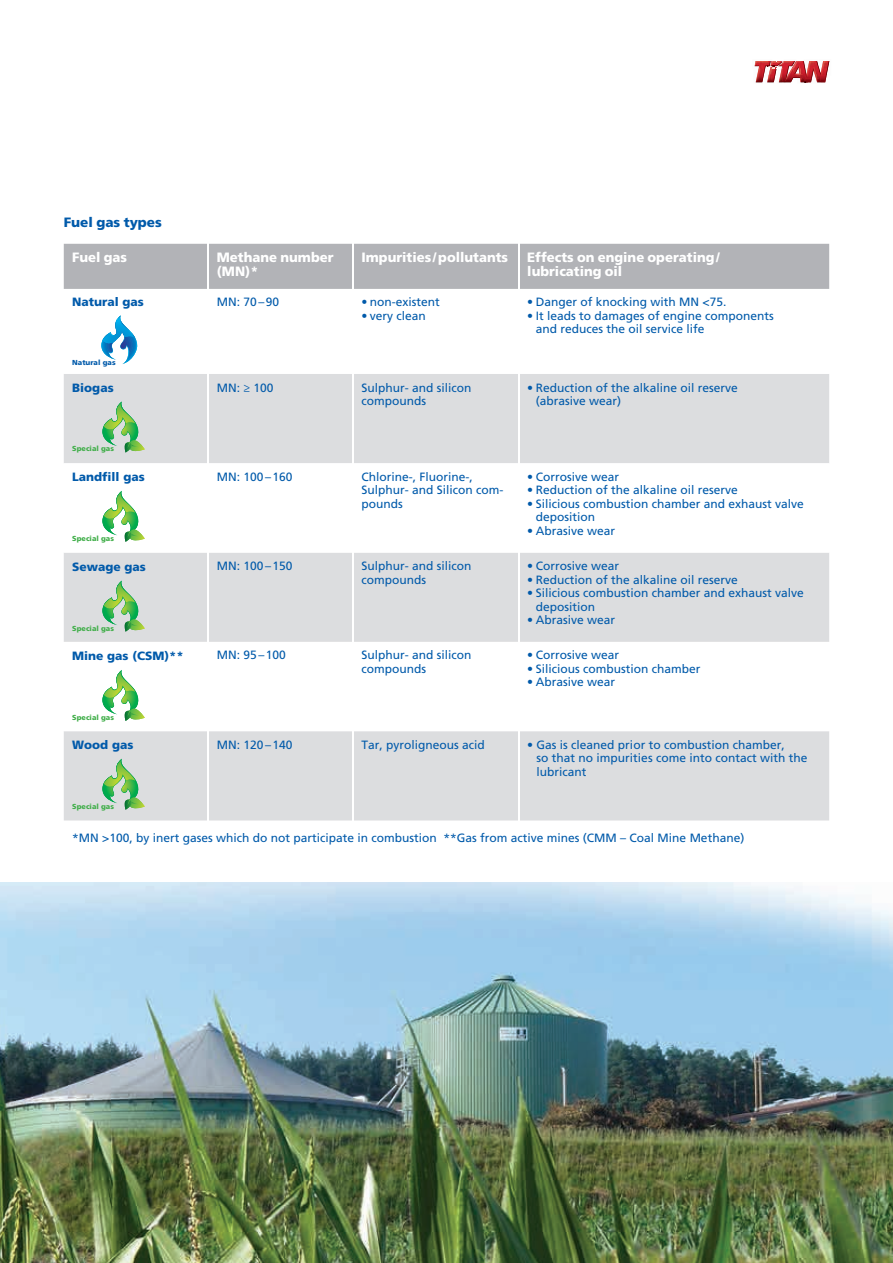
<style>
.page{position:relative;width:893px;height:1263px;background:#fff}
.page>*{position:absolute;margin:0;border:0;box-sizing:border-box;transform-origin:0 0}
.t1{font:900 13.5px/13.5px "Frutiger LT Std";color:#fff}
.t2{font:900 13.5px "Frutiger LT Std";color:#015aaa}
.t3{font:12px/13.5px "Frutiger LT Std";color:#015aaa}
.t4{font:900 12px "Frutiger LT Std";color:#015aaa}
.t5{font:900 12px "Frutiger";color:#015aaa}
.t6{font:900 7.2px "Frutiger LT Std";color:#40ae49}
.t7{font:900 7.2px "Frutiger LT Std";color:#015aaa}
</style>
<div class="page">
<img style="left:0;top:882px;width:893px;height:381px">
<svg style="left:754px;top:61px;width:75px;height:22px"></svg>
<div style="left:64px;top:244px;width:765px;height:45px;background:#b2b3b7"></div>
<div style="left:64px;top:374px;width:765px;height:446px;background:#dcdddf"></div>
<svg style="left:64px;top:463px;width:765px;height:268px"></svg>
<hr style="left:208px;top:244px;width:1px;height:45px;background:#fff">
<hr style="left:352px;top:244px;width:2px;height:45px;background:#fff">
<hr style="left:518px;top:244px;width:1px;height:45px;background:#fff">
<hr style="left:208px;top:374px;width:1px;height:89px;background:#fff">
<hr style="left:352px;top:374px;width:2px;height:89px;background:#fff">
<hr style="left:518px;top:374px;width:1px;height:89px;background:#fff">
<hr style="left:208px;top:463px;width:1px;height:90px;background:#fff">
<hr style="left:352px;top:463px;width:2px;height:90px;background:#fff">
<hr style="left:518px;top:463px;width:1px;height:90px;background:#fff">
<hr style="left:208px;top:553px;width:1px;height:89px;background:#fff">
<hr style="left:352px;top:553px;width:2px;height:89px;background:#fff">
<hr style="left:518px;top:553px;width:1px;height:89px;background:#fff">
<hr style="left:208px;top:642px;width:1px;height:89px;background:#fff">
<hr style="left:352px;top:642px;width:2px;height:89px;background:#fff">
<hr style="left:518px;top:642px;width:1px;height:89px;background:#fff">
<hr style="left:208px;top:731px;width:1px;height:89px;background:#fff">
<hr style="left:352px;top:731px;width:2px;height:89px;background:#fff">
<hr style="left:518px;top:731px;width:1px;height:89px;background:#fff">
<svg style="left:101px;top:315px;width:37px;height:49px"></svg>
<svg style="left:102px;top:401px;width:43px;height:51px;background:#a7cea4"></svg>
<svg style="left:102px;top:491px;width:43px;height:51px"></svg>
<svg style="left:102px;top:580px;width:43px;height:52px;background:#a8cea5"></svg>
<svg style="left:102px;top:670px;width:43px;height:51px"></svg>
<svg style="left:102px;top:759px;width:43px;height:51px;background:#a7cea3"></svg>
<p class="t2" style="left:64px;top:214px;width:100px">Fuel gas types</p>
<p class="t1" style="left:72px;top:251px;width:56px">Fuel gas</p>
<p class="t1" style="left:217px;top:251px;width:118px">Methane number (MN)*</p>
<p class="t1" style="left:361px;top:251px;width:148px">Impurities / pollutants</p>
<p class="t1" style="left:527px;top:251px;width:194px">Effects on engine operating / lubricating oil</p>
<p class="t4" style="left:72px;top:295px;width:73px">Natural gas</p>
<p class="t3" style="left:527px;top:296px;width:201px">• Danger of knocking with MN &lt;75.</p>
<p class="t3" style="left:536px;top:309px;width:239px;text-indent:-9px">• It leads to damages of engine components and reduces the oil service life</p>
<p class="t3" style="left:217px;top:296px;width:64px">MN: 70 – 90</p>
<p class="t3" style="left:361px;top:296px;width:80px">• non-existent</p>
<p class="t3" style="left:361px;top:309px;width:66px">• very clean</p>
<p class="t7" style="left:72px;top:358px;width:45px">Natural gas</p>
<p class="t4" style="left:72px;top:380px;width:43px">Biogas</p>
<p class="t6" style="left:72px;top:445px;width:43px">Special gas</p>
<p class="t4" style="left:72px;top:469px;width:74px">Landfill gas</p>
<p class="t6" style="left:72px;top:534px;width:43px">Special gas</p>
<p class="t5" style="left:72px;top:559px;width:75px">Sewage gas</p>
<p class="t6" style="left:72px;top:624px;width:43px">Special gas</p>
<p class="t5" style="left:72px;top:648px;width:113px">Mine gas (CSM)**</p>
<p class="t6" style="left:72px;top:713px;width:43px">Special gas</p>
<p class="t4" style="left:72px;top:737px;width:63px">Wood gas</p>
<p class="t6" style="left:72px;top:802px;width:43px">Special gas</p>
<p class="t3" style="left:217px;top:381px;width:58px">MN: ≥ 100</p>
<p class="t3" style="left:361px;top:381px;width:112px">Sulphur- and silicon compounds</p>
<p class="t3" style="left:536px;top:381px;width:204px;text-indent:-9px">• Reduction of the alkaline oil reserve (abrasive wear)</p>
<p class="t3" style="left:217px;top:470px;width:77px">MN: 100 – 160</p>
<p class="t3" style="left:361px;top:470px;width:143px">Chlorine-, Fluorine-,<br>Sulphur- and Silicon com&shy;pounds</p>
<p class="t3" style="left:527px;top:470px;width:93px">• Corrosive wear</p>
<p class="t3" style="left:527px;top:483px;width:212px">• Reduction of the alkaline oil reserve</p>
<p class="t3" style="left:536px;top:497px;width:270px;text-indent:-9px">• Silicious combustion chamber and exhaust valve deposition</p>
<p class="t3" style="left:527px;top:524px;width:89px">• Abrasive wear</p>
<p class="t3" style="left:217px;top:559px;width:77px">MN: 100 – 150</p>
<p class="t3" style="left:361px;top:559px;width:112px">Sulphur- and silicon compounds</p>
<p class="t3" style="left:527px;top:559px;width:93px">• Corrosive wear</p>
<p class="t3" style="left:527px;top:573px;width:212px">• Reduction of the alkaline oil reserve</p>
<p class="t3" style="left:536px;top:586px;width:270px;text-indent:-9px">• Silicious combustion chamber and exhaust valve deposition</p>
<p class="t3" style="left:527px;top:613px;width:89px">• Abrasive wear</p>
<p class="t3" style="left:217px;top:648px;width:71px">MN: 95 – 100</p>
<p class="t3" style="left:361px;top:648px;width:112px">Sulphur- and silicon compounds</p>
<p class="t3" style="left:527px;top:648px;width:93px">• Corrosive wear</p>
<p class="t3" style="left:527px;top:662px;width:175px">• Silicious combustion chamber</p>
<p class="t3" style="left:527px;top:675px;width:89px">• Abrasive wear</p>
<p class="t3" style="left:217px;top:738px;width:77px">MN: 120 – 140</p>
<p class="t3" style="left:361px;top:738px;width:125px">Tar, pyroligneous acid</p>
<p class="t3" style="left:537px;top:738px;width:272px;text-indent:-9px">• Gas is cleaned prior to combustion chamber,<br>so that no impurities come into contact with the lubricant</p>
<p class="t3" style="left:72px;top:831px;width:673px">*MN &gt;100, by inert gases which do not participate in combustion **Gas from active mines (CMM – Coal Mine Methane)</p>
</div>
